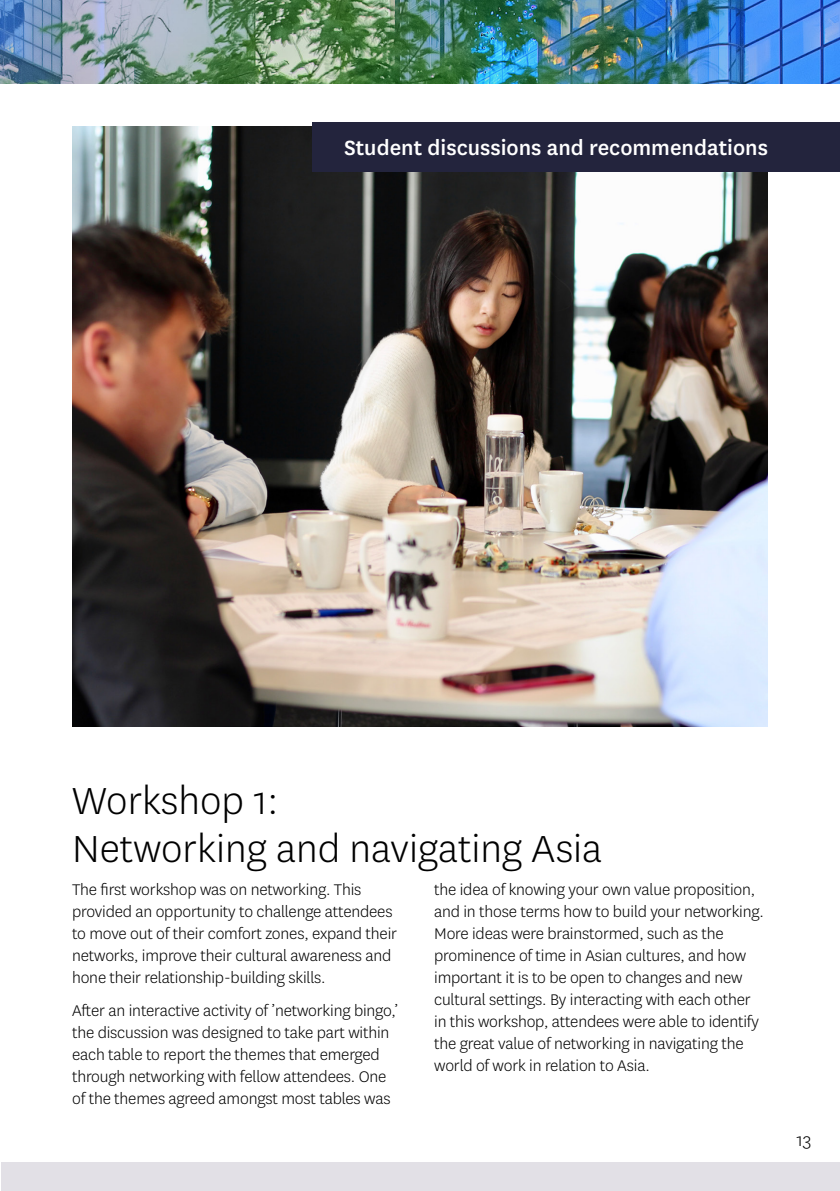
<style>
.page{position:relative;width:840px;height:1191px;background:#fff}
.page>*{position:absolute;margin:0;border:0;box-sizing:border-box;transform-origin:0 0}
.t1{font:300 44px/48px "National";color:#000}
.t2{font:500 24px "National";color:#fff}
.t3{font:300 20px "National";color:#000}
.t4{font:300 18px/22px "National";letter-spacing:-.01em;color:#000}
</style>
<div class="page">
<div style="left:1px;top:1162px;width:838px;height:29px;background:#e2e0e6"></div>
<img style="left:0;top:0;width:839px;height:84px">
<img style="left:72px;top:127px;width:695px;height:599px">
<div style="left:312px;top:122px;width:527px;height:49px;background:#23243d"></div>
<h2 class="t2" style="left:344px;top:131px;width:425px">Student discussions and recommendations</h2>
<h1 class="t1" style="left:72px;top:775px;width:531px">Workshop 1:<br>Networking and navigating Asia</h1>
<p class="t4" style="left:72px;top:878px;width:326px">The first workshop was on networking. This provided an opportunity to challenge attendees to move out of their comfort zones, expand their networks, improve their cultural awareness and hone their relationship-building skills.</p>
<p class="t4" style="left:72px;top:999px;width:327px">After an interactive activity of ’networking bingo,’ the discussion was designed to take part within each table to report the themes that emerged through networking with fellow attendees. One of the themes agreed amongst most tables was</p>
<p class="t4" style="left:434px;top:878px;width:331px">the idea of knowing your own value proposition, and in those terms how to build your networking.<br>More ideas were brainstormed, such as the prominence of time in Asian cultures, and how important it is to be open to changes and new cultural settings. By interacting with each other in this workshop, attendees were able to identify the great value of networking in navigating the world of work in relation to Asia.</p>
<p class="t3" style="left:795px;top:1127px;width:17px">13</p>
</div>
